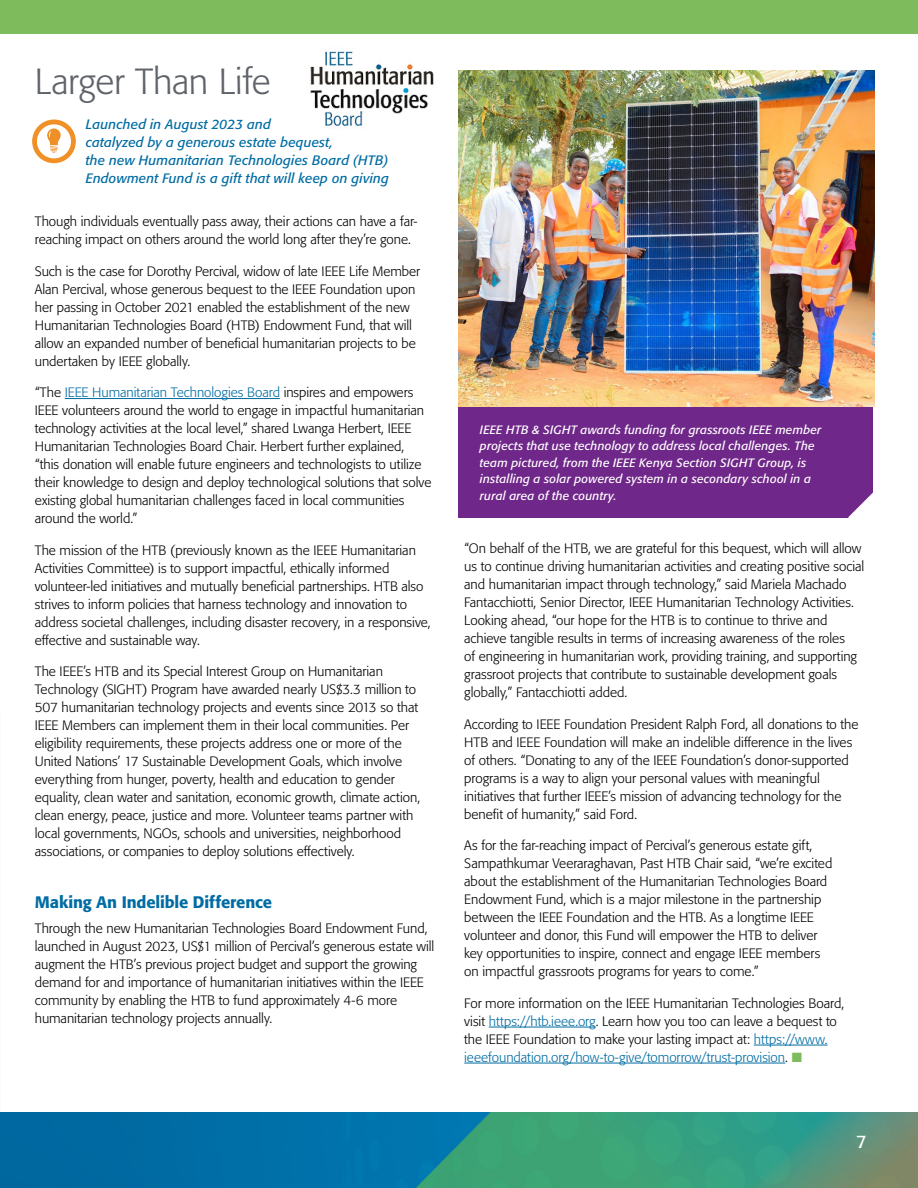
<style>
.page{position:relative;width:918px;height:1188px;background:#fff}
.page>*{position:absolute;margin:0;border:0;box-sizing:border-box;transform-origin:0 0}
.t1{font:300 36px "Formata";letter-spacing:-.01em;color:#5f636a}
.t2{font:18px "Formata";color:#fff}
.t3{font:500 16.5px "Formata";letter-spacing:-.01em;color:#006ca3}
.t4{font:300 13.5px/18px "Formata";letter-spacing:-.005em;color:#000}
.t5{font:italic 13.5px/18px "Formata";letter-spacing:.01em;color:#006ca3}
.t6{font:italic 12px/16.5px "Formata";letter-spacing:.015em;color:#fff}
.s1{color:#006ca3}
.s2{color:#7dbb5d}
</style>
<div class="page">
<div style="left:0;top:0;width:918px;height:35px;background:#7dbb5d"></div>
<img style="left:0;top:1112px;width:918px;height:76px">
<div style="left:458px;top:406px;width:415px;height:111px;background:#6f2789"></div>
<svg style="left:848px;top:492px;width:25px;height:26px"></svg>
<div style="left:32px;top:120px;width:44px;height:43px;background:#f09027;border-radius:50%"></div>
<div style="left:37px;top:124px;width:34px;height:34px;background:#fff;border-radius:50%"></div>
<svg style="left:47px;top:128px;width:14px;height:25px"></svg>
<img style="left:458px;top:70px;width:417px;height:336px">
<img style="left:310px;top:51px;width:124px;height:77px">
<hr style="left:65px;top:398px;width:215px;height:1px;background:#006ca3">
<hr style="left:489px;top:1027px;width:107px;height:1px;background:#006ca3">
<hr style="left:754px;top:1045px;width:74px;height:1px;background:#006ca3">
<hr style="left:464px;top:1063px;width:321px;height:1px;background:#006ca3">
<h1 class="t1" style="left:35px;top:60px;width:237px">Larger Than Life</h1>
<p class="t5" style="left:86px;top:115px;width:305px">Launched in August 2023 and<br>catalyzed by a generous estate bequest,<br>the new Humanitarian Technologies Board (HTB)<br>Endowment Fund is a gift that will keep on giving</p>
<p class="t4" style="left:35px;top:213px;width:384px">Though individuals eventually pass away, their actions can have a far&shy;reaching impact on others around the world long after they’re gone.</p>
<p class="t4" style="left:35px;top:262px;width:387px">Such is the case for Dorothy Percival, widow of late IEEE Life Member Alan Percival, whose generous bequest to the IEEE Foundation upon her passing in October 2021 enabled the establishment of the new Humanitarian Technologies Board (HTB) Endowment Fund, that will allow an expanded number of beneficial humanitarian projects to be undertaken by IEEE globally.</p>
<p class="t4" style="left:35px;top:384px;width:398px">“The <span class="s1">IEEE Humanitarian Technologies Board</span> inspires and empowers IEEE volunteers around the world to engage in impactful humanitarian technology activities at the local level,” shared Lwanga Herbert, IEEE Humanitarian Technologies Board Chair. Herbert further explained, “this donation will enable future engineers and technologists to utilize their knowledge to design and deploy technological solutions that solve existing global humanitarian challenges faced in local communities around the world.”</p>
<p class="t4" style="left:35px;top:541px;width:397px">The mission of the HTB (previously known as the IEEE Humanitarian Activities Committee) is to support impactful, ethically informed volunteer-led initiatives and mutually beneficial partnerships. HTB also strives to inform policies that harness technology and innovation to address societal challenges, including disaster recovery, in a responsive, effective and sustainable way.</p>
<p class="t4" style="left:35px;top:662px;width:387px">The IEEE’s HTB and its Special Interest Group on Humanitarian Technology (SIGHT) Program have awarded nearly US$3.3 million to 507 humanitarian technology projects and events since 2013 so that IEEE Members can implement them in their local communities. Per eligibility requirements, these projects address one or more of the United Nations’ 17 Sustainable Development Goals, which involve everything from hunger, poverty, health and education to gender equality, clean water and sanitation, economic growth, climate action, clean energy, peace, justice and more. Volunteer teams partner with local governments, NGOs, schools and universities, neighborhood associations, or companies to deploy solutions effectively.</p>
<p class="t3" style="left:35px;top:892px;width:239px">Making An Indelible Difference</p>
<p class="t4" style="left:35px;top:919px;width:401px">Through the new Humanitarian Technologies Board Endowment Fund, launched in August 2023, US$1 million of Percival’s generous estate will augment the HTB’s previous project budget and support the growing demand for and importance of humanitarian initiatives within the IEEE community by enabling the HTB to fund approximately 4-6 more humanitarian technology projects annually.</p>
<p class="t6" style="left:480px;top:421px;width:343px">IEEE HTB &amp; SIGHT awards funding for grassroots IEEE member projects that use technology to address local challenges. The team pictured, from the IEEE Kenya Section SIGHT Group, is installing a solar powered system in a secondary school in a rural area of the country.</p>
<p class="t4" style="left:464px;top:540px;width:402px">“On behalf of the HTB, we are grateful for this bequest, which will allow us to continue driving humanitarian activities and creating positive social and humanitarian impact through technology,” said Mariela Machado Fantacchiotti, Senior Director, IEEE Humanitarian Technology Activities.<br>Looking ahead, “our hope for the HTB is to continue to thrive and achieve tangible results in terms of increasing awareness of the roles<br>of engineering in humanitarian work, providing training, and supporting grassroot projects that contribute to sustainable development goals globally,” Fantacchiotti added.</p>
<p class="t4" style="left:464px;top:715px;width:396px">According to IEEE Foundation President Ralph Ford, all donations to the HTB and IEEE Foundation will make an indelible difference in the lives of others. “Donating to any of the IEEE Foundation’s donor-supported programs is a way to align your personal values with meaningful initiatives that further IEEE’s mission of advancing technology for the benefit of humanity,” said Ford.</p>
<p class="t4" style="left:464px;top:837px;width:370px">As for the far-reaching impact of Percival’s generous estate gift, Sampathkumar Veeraraghavan, Past HTB Chair said, “we’re excited about the establishment of the Humanitarian Technologies Board Endowment Fund, which is a major milestone in the partnership between the IEEE Foundation and the HTB. As a longtime IEEE volunteer and donor, this Fund will empower the HTB to deliver key opportunities to inspire, connect and engage IEEE members on impactful grassroots programs for years to come.”</p>
<p class="t4" style="left:464px;top:994px;width:381px">For more information on the IEEE Humanitarian Technologies Board, visit <span class="s1">https://htb.ieee.org</span>. Learn how you too can leave a bequest to the IEEE Foundation to make your lasting impact at: <span class="s1">https://www. ieeefoundation.org/how-to-give/tomorrow/trust-provision</span>. <span class="s2">■</span></p>
<h2 class="t2" style="left:856px;top:1130px;width:12px">7</h2>
</div>
